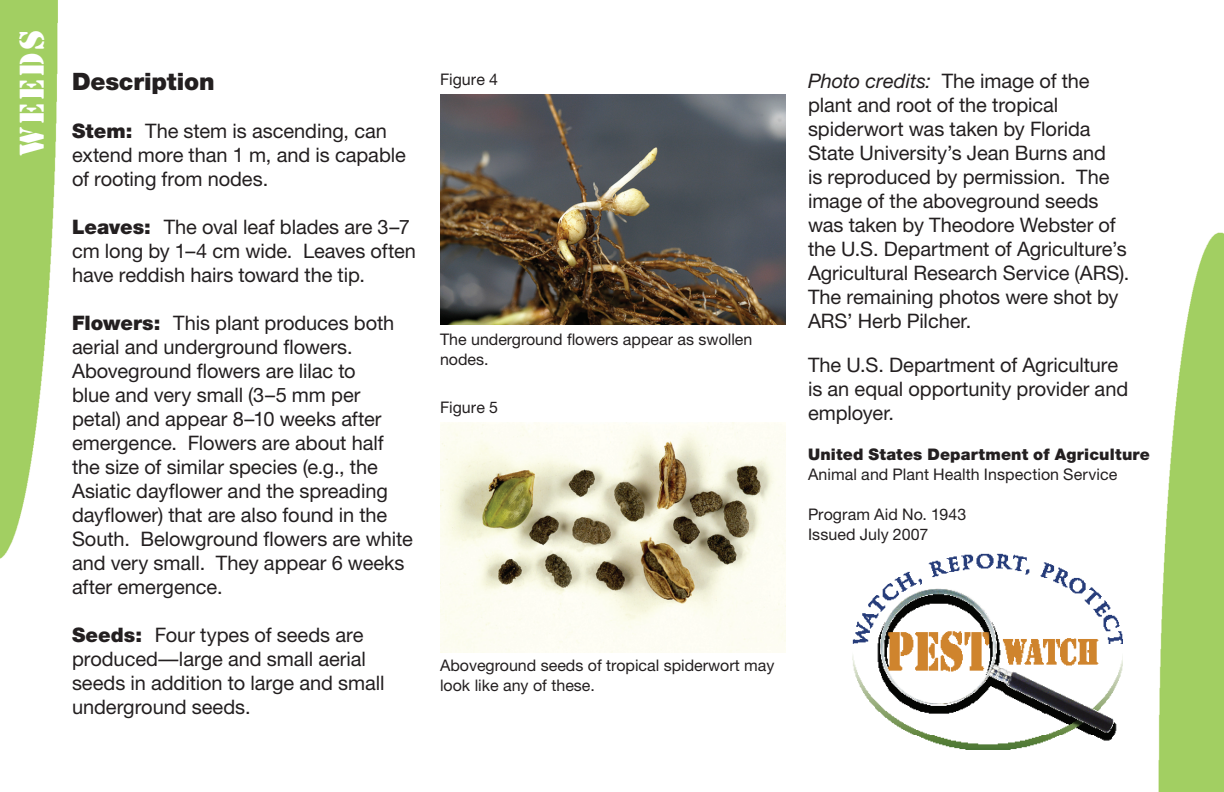
<style>
.page{position:relative;width:1224px;height:792px;background:#fff}
.page>*{position:absolute;margin:0;border:0;box-sizing:border-box;transform-origin:0 0}
.t1{font:32px "Stencil Std";letter-spacing:.085em;color:#fff}
.t2{font:900 24px "Helvetica Neue";letter-spacing:-.005em;color:#231f20}
.t3{font:20px/24px "Helvetica Neue";letter-spacing:-.005em;color:#231f20}
.t4{font:16px/20px "Helvetica Neue";color:#231f20}
.t5{font:900 16px "Helvetica Neue";letter-spacing:.01em;color:#231f20}
.s1{font-weight:900}
.s2{font-style:italic}
</style>
<div class="page">
<img style="left:0;top:0;width:1224px;height:792px">
<img style="left:852px;top:553px;width:270px;height:196px">
<img style="left:440px;top:94px;width:346px;height:230px">
<img style="left:440px;top:422px;width:346px;height:230px">
<h1 class="t1" style="left:11px;top:156px;width:128px;rotate:-90deg">Weeds</h1>
<p class="t2" style="left:72px;top:68px;width:144px">Description</p>
<p class="t3" style="left:72px;top:119px;width:335px"><span class="s1">Stem:</span> The stem is ascending, can extend more than 1 m, and is capable of rooting from nodes.</p>
<p class="t3" style="left:72px;top:215px;width:345px"><span class="s1">Leaves:</span> The oval leaf blades are 3–7 cm long by 1–4 cm wide. Leaves often have reddish hairs toward the tip.</p>
<p class="t3" style="left:72px;top:311px;width:342px"><span class="s1">Flowers:</span> This plant produces both aerial and underground flowers.<br>Aboveground flowers are lilac to<br>blue and very small (3–5 mm per petal) and appear 8–10 weeks after emergence. Flowers are about half the size of similar species (e.g., the Asiatic dayflower and the spreading dayflower) that are also found in the South. Belowground flowers are white and very small. They appear 6 weeks after emergence.</p>
<p class="t3" style="left:72px;top:623px;width:314px"><span class="s1">Seeds:</span> Four types of seeds are produced—large and small aerial seeds in addition to large and small underground seeds.</p>
<p class="t4" style="left:440px;top:69px;width:59px">Figure 4</p>
<p class="t4" style="left:440px;top:329px;width:314px">The underground flowers appear as swollen nodes.</p>
<p class="t4" style="left:440px;top:397px;width:59px">Figure 5</p>
<p class="t4" style="left:440px;top:655px;width:336px">Aboveground seeds of tropical spiderwort may look like any of these.</p>
<p class="t3" style="left:808px;top:68px;width:323px"><span class="s2">Photo credits:</span> The image of the plant and root of the tropical spiderwort was taken by Florida<br>State University’s Jean Burns and<br>is reproduced by permission. The image of the aboveground seeds was taken by Theodore Webster of the U.S. Department of Agriculture’s<br>Agricultural Research Service (ARS).<br>The remaining photos were shot by<br>ARS’ Herb Pilcher.</p>
<p class="t3" style="left:808px;top:352px;width:322px">The U.S. Department of Agriculture is an equal opportunity provider and employer.</p>
<p class="t5" style="left:808px;top:445px;width:344px">United States Department of Agriculture</p>
<p class="t4" style="left:808px;top:464px;width:311px">Animal and Plant Health Inspection Service</p>
<p class="t4" style="left:808px;top:504px;width:160px">Program Aid No. 1943<br>Issued July 2007</p>
</div>
